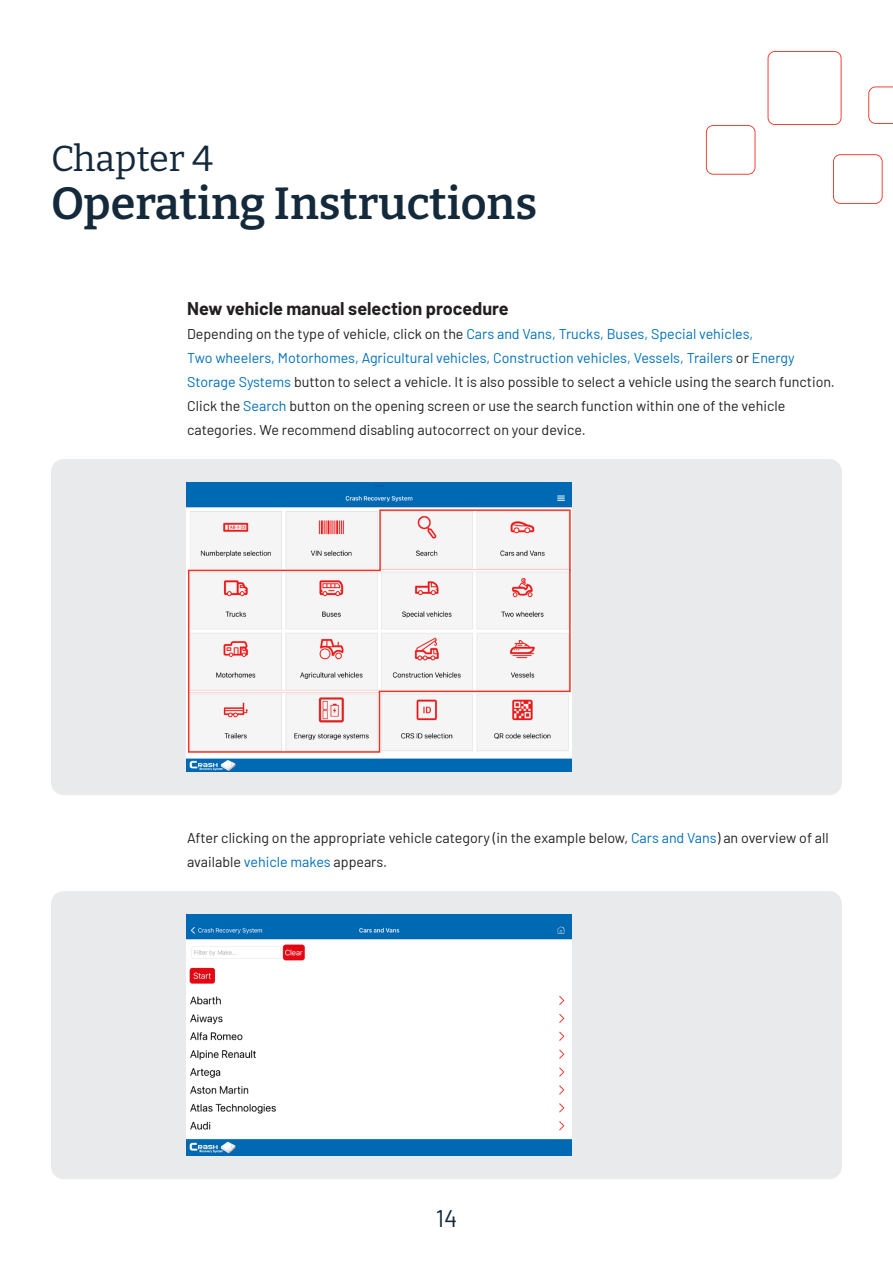
<style>
.page{position:relative;width:893px;height:1263px;background:#fff}
.page>*{position:absolute;margin:0;border:0;box-sizing:border-box;transform-origin:0 0}
.t1{font:600 45px "Bitter";color:#14293a}
.t2{font:36px "Bitter";color:#14293a}
.t3{font:24px "Barlow";color:#14293a}
.t4{font:700 18px "Barlow";color:#231f20}
.t5{font:14.25px/24px "Barlow";color:#231f20}
.s1{color:#0070ba}
</style>
<div class="page">
<div style="left:51px;top:891px;width:791px;height:288px;background:#e8eaeb;border-radius:13px"></div>
<div style="left:51px;top:459px;width:791px;height:336px;background:#e8eaeb;border-radius:13px"></div>
<img style="left:186px;top:482px;width:386px;height:289px">
<div style="left:379px;top:509px;width:192px;height:62px;border:2px solid #ee3325"></div>
<div style="left:188px;top:691px;width:192px;height:62px;border:2px solid #ee3325"></div>
<div style="left:188px;top:570px;width:383px;height:122px;border:2px solid #ee3325"></div>
<hr style="left:381px;top:569px;width:188px;height:3px;background:#fff">
<hr style="left:189px;top:690px;width:190px;height:3px;background:#fff">
<img style="left:186px;top:914px;width:386px;height:222px">
<img style="left:186px;top:1136px;width:386px;height:20px">
<svg style="left:768px;top:51px;width:73px;height:74px"></svg>
<svg style="left:833px;top:154px;width:50px;height:50px"></svg>
<svg style="left:706px;top:125px;width:49px;height:50px"></svg>
<svg style="left:868px;top:86px;width:25px;height:38px"></svg>
<h2 class="t2" style="left:51px;top:136px;width:164px">Chapter 4</h2>
<h1 class="t1" style="left:51px;top:175px;width:488px">Operating Instructions</h1>
<p class="t4" style="left:187px;top:295px;width:323px">New vehicle manual selection procedure</p>
<p class="t5" style="left:187px;top:321px;width:649px">Depending on the type of vehicle, click on the <span class="s1">Cars and Vans, Trucks, Buses, Special vehicles,<br>Two wheelers, Motorhomes, Agricultural vehicles, Construction vehicles, Vessels, Trailers</span> or <span class="s1">Energy Storage Systems</span> button to select a vehicle. It is also possible to select a vehicle using the search function.<br>Click the <span class="s1">Search</span> button on the opening screen or use the search function within one of the vehicle categories. We recommend disabling autocorrect on your device.</p>
<p class="t5" style="left:187px;top:825px;width:643px">After clicking on the appropriate vehicle category (in the example below, <span class="s1">Cars and Vans</span>) an overview of all available <span class="s1">vehicle makes</span> appears.</p>
<h3 class="t3" style="left:436px;top:1201px;width:23px">14</h3>
</div>
